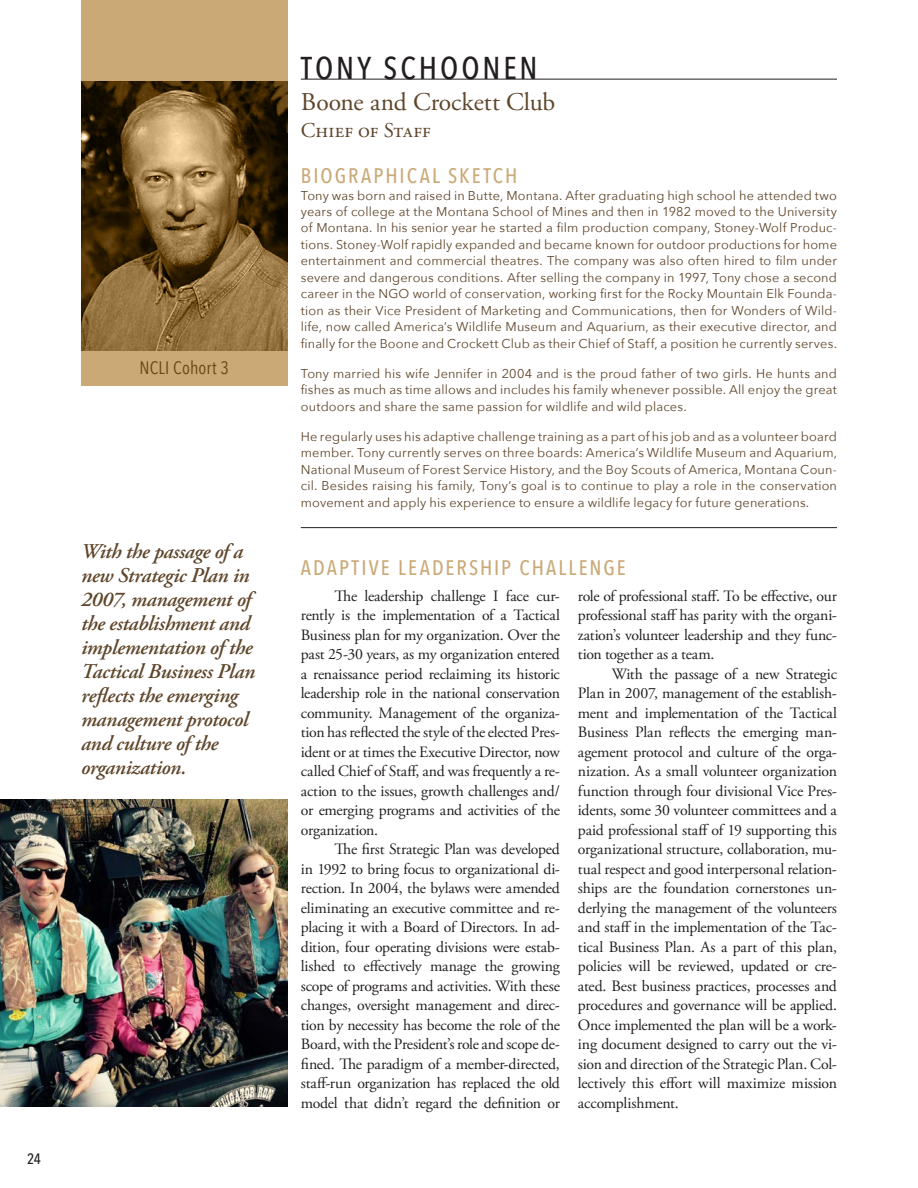
<style>
.page{position:relative;width:918px;height:1188px;background:#fff}
.page>*{position:absolute;margin:0;border:0;box-sizing:border-box;transform-origin:0 0}
.t1{font:500 31.5px "Avenir Next Condensed";letter-spacing:.09em;color:#231f20}
.t2{font:25.5px "Adobe Garamond Pro";color:#5f462b}
.t3{font:italic 600 21px/24px "Adobe Garamond Pro";letter-spacing:-.015em;color:#5f462b}
.t4{font:500 21px "Avenir Next Condensed";letter-spacing:.1em;color:#caa977}
.t5{font:21px "Adobe Garamond Pro";letter-spacing:.005em;color:#5f462b}
.t6{font:18px "Avenir Next Condensed";letter-spacing:.01em;color:#5f462b}
.t7{font:15.75px/19.5px "Adobe Garamond Pro";letter-spacing:-.02em;color:#231f20;text-align:justify}
.t8{font:500 15px "Avenir Next Condensed";color:#231f20}
.t9{font:12.75px/16.5px "Avenir Next";letter-spacing:.01em;color:#5f462b;text-align:justify}
</style>
<div class="page">
<hr style="left:301px;top:79px;width:536px;height:1px;background:#231f20">
<hr style="left:301px;top:527px;width:536px;height:1px;background:#231f20">
<img style="left:0;top:799px;width:287px;height:307px">
<svg style="left:81px;top:0;width:206px;height:386px;background:#8d7044"></svg>
<p class="t6" style="left:139px;top:353px;width:91px">NCLI Cohort 3</p>
<h3 class="t3" style="left:81px;top:540px;width:176px">With the passage of a new Strategic Plan in<br>2007, management of the establishment and implementation of the<br>Tactical Business Plan reflects the emerging management protocol and culture of the organization.</h3>
<p class="t8" style="left:27px;top:1150px;width:15px">24</p>
<h1 class="t1" style="left:301px;top:49px;width:238px">TONY SCHOONEN</h1>
<h2 class="t2" style="left:301px;top:87px;width:256px">Boone and Crockett Club</h2>
<h3 class="t5" style="left:301px;top:117px;width:132px">Chief of Staff</h3>
<h3 class="t4" style="left:301px;top:163px;width:218px">BIOGRAPHICAL SKETCH</h3>
<p class="t9" style="left:301px;top:186px;width:538px">Tony was born and raised in Butte, Montana. After graduating high school he attended two years of college at the Montana School of Mines and then in 1982 moved to the University of Montana. In his senior year he started a film production company, Stoney-Wolf Produc&shy;tions. Stoney-Wolf rapidly expanded and became known for outdoor productions for home entertainment and commercial theatres. The company was also often hired to film under severe and dangerous conditions. After selling the company in 1997, Tony chose a second career in the NGO world of conservation, working first for the Rocky Mountain Elk Founda&shy;tion as their Vice President of Marketing and Communications, then for Wonders of Wild&shy;life, now called America’s Wildlife Museum and Aquarium, as their executive director, and finally for the Boone and Crockett Club as their Chief of Staff, a position he currently serves.</p>
<p class="t9" style="left:301px;top:365px;width:538px">Tony married his wife Jennifer in 2004 and is the proud father of two girls. He hunts and fishes as much as time allows and includes his family whenever possible. All enjoy the great outdoors and share the same passion for wildlife and wild places.</p>
<p class="t9" style="left:301px;top:428px;width:538px">He regularly uses his adaptive challenge training as a part of his job and as a volunteer board member. Tony currently serves on three boards: America’s Wildlife Museum and Aquarium, National Museum of Forest Service History, and the Boy Scouts of America, Montana Coun&shy;cil. Besides raising his family, Tony’s goal is to continue to play a role in the conservation movement and apply his experience to ensure a wildlife legacy for future generations.</p>
<h3 class="t4" style="left:301px;top:555px;width:326px">ADAPTIVE LEADERSHIP CHALLENGE</h3>
<p class="t7" style="left:301px;top:586px;width:261px;text-indent:34px">The leadership challenge I face cur&shy;rently is the implementation of a Tactical Business plan for my organization. Over the past 25-30 years, as my organization entered a renaissance period reclaiming its historic leadership role in the national conservation community. Management of the organiza&shy;tion has reflected the style of the elected Pres&shy;ident or at times the Executive Director, now called Chief of Staff, and was frequently a re&shy;action to the issues, growth challenges and/ or emerging programs and activities of the organization.</p>
<p class="t7" style="left:301px;top:840px;width:261px;text-indent:34px">The first Strategic Plan was developed in 1992 to bring focus to organizational di&shy;rection. In 2004, the bylaws were amended eliminating an executive committee and re&shy;placing it with a Board of Directors. In ad&shy;dition, four operating divisions were estab&shy;lished to effectively manage the growing scope of programs and activities. With these changes, oversight management and direc&shy;tion by necessity has become the role of the Board, with the President’s role and scope de&shy;fined. The paradigm of a member-directed, staff-run organization has replaced the old model that didn’t regard the definition or</p>
<p class="t7" style="left:578px;top:586px;width:261px">role of professional staff. To be effective, our professional staff has parity with the organi&shy;zation’s volunteer leadership and they func&shy;tion together as a team.</p>
<p class="t7" style="left:578px;top:664px;width:261px;text-indent:34px">With the passage of a new Strategic Plan in 2007, management of the establish&shy;ment and implementation of the Tactical Business Plan reflects the emerging man&shy;agement protocol and culture of the orga&shy;nization. As a small volunteer organization function through four divisional Vice Pres&shy;idents, some 30 volunteer committees and a paid professional staff of 19 supporting this organizational structure, collaboration, mu&shy;tual respect and good interpersonal relation&shy;ships are the foundation cornerstones un&shy;derlying the management of the volunteers and staff in the implementation of the Tac&shy;tical Business Plan. As a part of this plan, policies will be reviewed, updated or cre&shy;ated. Best business practices, processes and procedures and governance will be applied.<br>Once implemented the plan will be a work&shy;ing document designed to carry out the vi&shy;sion and direction of the Strategic Plan. Col&shy;lectively this effort will maximize mission accomplishment.</p>
</div>
